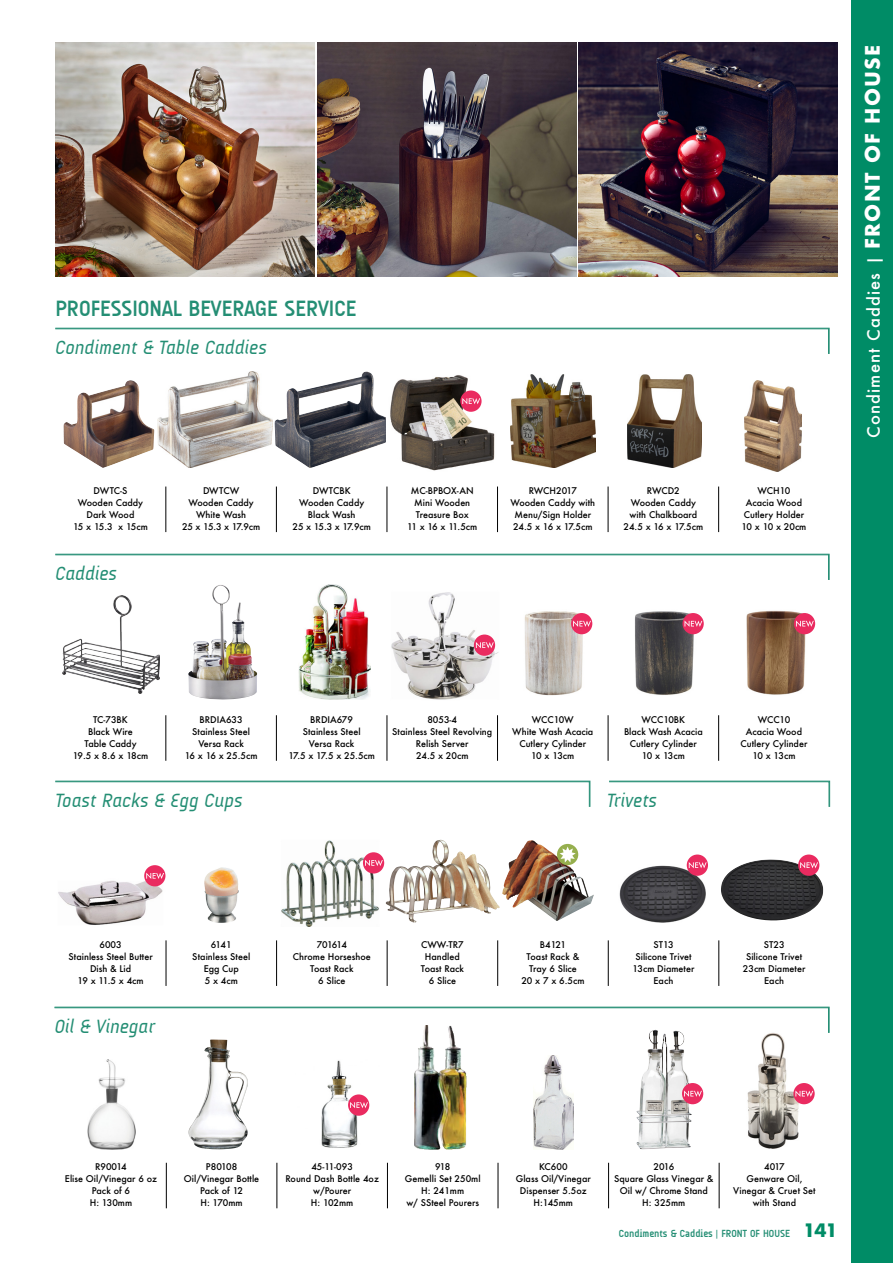
<style>
.page{position:relative;width:893px;height:1263px;background:#fff}
.page>*{position:absolute;margin:0;border:0;box-sizing:border-box;transform-origin:0 0}
.t1{font:700 22.5px "A Udimat";color:#248e74}
.t2{font:italic 19.5px "A Udimat";color:#248e74}
.t3{font:700 18px "Futura";color:#008c66}
.t4{font:500 16.5px "Futura";letter-spacing:.07em;color:#fff}
.t5{font:700 10.5px "A Udimat";color:#248e74}
.t6{font:500 9px/12px "Futura";color:#000;text-align:center}
.s1{font-weight:700;font-size:19.5px}
</style>
<div class="page">
<div style="left:851px;top:0;width:42px;height:1263px;background:#008c66"></div>
<img style="left:157px;top:372px;width:115px;height:96px">
<img style="left:275px;top:372px;width:91px;height:60px">
<img style="left:64px;top:380px;width:66px;height:57px">
<img style="left:511px;top:375px;width:84px;height:93px">
<img style="left:628px;top:375px;width:74px;height:93px">
<img style="left:745px;top:381px;width:57px;height:90px">
<svg style="left:275px;top:486px;width:333px;height:46px"></svg>
<hr style="left:166px;top:486px;width:1px;height:46px;background:#000">
<hr style="left:276px;top:486px;width:1px;height:46px;background:#000">
<hr style="left:387px;top:486px;width:1px;height:46px;background:#000">
<hr style="left:497px;top:486px;width:1px;height:46px;background:#000">
<hr style="left:608px;top:486px;width:1px;height:46px;background:#000">
<hr style="left:718px;top:486px;width:1px;height:46px;background:#000">
<svg style="left:55px;top:328px;width:774px;height:26px"></svg>
<img style="left:63px;top:596px;width:97px;height:97px">
<img style="left:188px;top:585px;width:69px;height:114px">
<img style="left:299px;top:584px;width:71px;height:115px">
<svg style="left:55px;top:554px;width:774px;height:26px"></svg>
<svg style="left:275px;top:715px;width:333px;height:46px"></svg>
<hr style="left:166px;top:715px;width:1px;height:46px;background:#000">
<hr style="left:276px;top:715px;width:1px;height:46px;background:#000">
<hr style="left:387px;top:715px;width:1px;height:46px;background:#000">
<hr style="left:497px;top:715px;width:1px;height:46px;background:#000">
<hr style="left:608px;top:715px;width:1px;height:46px;background:#000">
<hr style="left:718px;top:715px;width:1px;height:46px;background:#000">
<svg style="left:55px;top:781px;width:535px;height:26px"></svg>
<img style="left:386px;top:840px;width:114px;height:82px">
<img style="left:502px;top:840px;width:92px;height:81px">
<img style="left:204px;top:867px;width:34px;height:55px">
<svg style="left:54px;top:1007px;width:775px;height:26px"></svg>
<div style="left:557px;top:844px;width:21px;height:21px;background:#96af4e;border-radius:50%"></div>
<svg style="left:560px;top:846px;width:16px;height:16px"></svg>
<img style="left:88px;top:1059px;width:48px;height:90px">
<img style="left:188px;top:1039px;width:60px;height:110px">
<img style="left:415px;top:1025px;width:52px;height:124px">
<svg style="left:277px;top:940px;width:442px;height:46px"></svg>
<hr style="left:166px;top:940px;width:1px;height:46px;background:#000">
<hr style="left:276px;top:940px;width:1px;height:46px;background:#000">
<hr style="left:387px;top:940px;width:1px;height:46px;background:#000">
<hr style="left:497px;top:940px;width:1px;height:46px;background:#000">
<hr style="left:608px;top:940px;width:1px;height:46px;background:#000">
<hr style="left:719px;top:940px;width:1px;height:46px;background:#000">
<svg style="left:276px;top:1163px;width:443px;height:45px"></svg>
<hr style="left:166px;top:1163px;width:1px;height:45px;background:#000">
<hr style="left:277px;top:1163px;width:1px;height:45px;background:#000">
<hr style="left:387px;top:1163px;width:1px;height:45px;background:#000">
<hr style="left:498px;top:1163px;width:1px;height:45px;background:#000">
<hr style="left:608px;top:1163px;width:1px;height:45px;background:#000">
<hr style="left:719px;top:1163px;width:1px;height:45px;background:#000">
<svg style="left:609px;top:781px;width:221px;height:26px"></svg>
<img style="left:619px;top:856px;width:87px;height:67px">
<img style="left:721px;top:859px;width:102px;height:61px">
<img style="left:524px;top:611px;width:69px;height:85px">
<img style="left:635px;top:611px;width:69px;height:84px">
<img style="left:746px;top:610px;width:70px;height:85px">
<div style="left:571px;top:613px;width:21px;height:21px;background:#ea2b60;border-radius:50%"></div>
<svg style="left:573px;top:620px;width:18px;height:7px"></svg>
<div style="left:682px;top:613px;width:22px;height:21px;background:#ea2b60;border-radius:50%"></div>
<svg style="left:684px;top:620px;width:18px;height:7px"></svg>
<div style="left:794px;top:613px;width:21px;height:21px;background:#ea2b60;border-radius:50%"></div>
<svg style="left:796px;top:620px;width:18px;height:7px"></svg>
<div style="left:687px;top:854px;width:21px;height:22px;background:#ea2b60;border-radius:50%"></div>
<svg style="left:689px;top:862px;width:18px;height:6px"></svg>
<div style="left:798px;top:854px;width:21px;height:22px;background:#ea2b60;border-radius:50%"></div>
<svg style="left:800px;top:862px;width:18px;height:6px"></svg>
<img style="left:391px;top:592px;width:108px;height:108px">
<img style="left:58px;top:865px;width:108px;height:60px">
<img style="left:579px;top:43px;width:259px;height:234px">
<img style="left:55px;top:43px;width:259px;height:234px">
<img style="left:317px;top:43px;width:259px;height:234px">
<img style="left:390px;top:375px;width:105px;height:96px">
<div style="left:460px;top:390px;width:22px;height:22px;background:#ea2b60;border-radius:50%"></div>
<svg style="left:462px;top:398px;width:18px;height:6px"></svg>
<div style="left:474px;top:634px;width:21px;height:22px;background:#ea2b60;border-radius:50%"></div>
<svg style="left:476px;top:642px;width:18px;height:6px"></svg>
<div style="left:144px;top:865px;width:21px;height:21px;background:#ea2b60;border-radius:50%"></div>
<svg style="left:146px;top:872px;width:18px;height:7px"></svg>
<img style="left:734px;top:1029px;width:81px;height:120px">
<img style="left:636px;top:1029px;width:56px;height:120px">
<img style="left:534px;top:1055px;width:39px;height:94px">
<img style="left:281px;top:840px;width:103px;height:87px">
<div style="left:793px;top:1083px;width:22px;height:21px;background:#ea2b60;border-radius:50%"></div>
<svg style="left:795px;top:1090px;width:18px;height:7px"></svg>
<div style="left:682px;top:1083px;width:21px;height:21px;background:#ea2b60;border-radius:50%"></div>
<svg style="left:684px;top:1090px;width:18px;height:7px"></svg>
<div style="left:363px;top:852px;width:21px;height:21px;background:#ea2b60;border-radius:50%"></div>
<svg style="left:365px;top:860px;width:18px;height:6px"></svg>
<img style="left:321px;top:1060px;width:49px;height:88px">
<div style="left:348px;top:1094px;width:21px;height:22px;background:#ea2b60;border-radius:50%"></div>
<svg style="left:350px;top:1102px;width:18px;height:6px"></svg>
<h1 class="t1" style="left:55px;top:295px;width:303px">PROFESSIONAL BEVERAGE SERVICE</h1>
<h2 class="t2" style="left:55px;top:336px;width:213px">Condiment &amp; Table Caddies</h2>
<p class="t6" style="left:73px;top:484px;width:76px">DWTC-S<br>Wooden Caddy<br>Dark Wood<br>15 x 15.3 x 15cm</p>
<p class="t6" style="left:182px;top:484px;width:80px">DWTCW<br>Wooden Caddy<br>White Wash<br>25 x 15.3 x 17.9cm</p>
<p class="t6" style="left:293px;top:484px;width:80px">DWTCBK<br>Wooden Caddy<br>Black Wash<br>25 x 15.3 x 17.9cm</p>
<p class="t6" style="left:407px;top:484px;width:72px">MC-BPBOX-AN<br>Mini Wooden<br>Treasure Box<br>11 x 16 x 11.5cm</p>
<p class="t6" style="left:510px;top:484px;width:86px">RWCH2017<br>Wooden Caddy with<br>Menu/Sign Holder<br>24.5 x 16 x 17.5cm</p>
<p class="t6" style="left:624px;top:484px;width:81px">RWCD2<br>Wooden Caddy with Chalkboard<br>24.5 x 16 x 17.5cm</p>
<p class="t6" style="left:742px;top:484px;width:66px">WCH10<br>Acacia Wood<br>Cutlery Holder<br>10 x 10 x 20cm</p>
<h2 class="t2" style="left:55px;top:562px;width:63px">Caddies</h2>
<h3 class="t4" style="left:862px;top:438px;width:395px;rotate:-90deg">Condiment Caddies | <span class="s1">FRONT OF HOUSE</span></h3>
<p class="t6" style="left:73px;top:713px;width:77px">TC-73BK<br>Black Wire<br>Table Caddy<br>19.5 x 8.6 x 18cm</p>
<p class="t6" style="left:185px;top:713px;width:74px">BRDIA633<br>Stainless Steel<br>Versa Rack<br>16 x 16 x 25.5cm</p>
<p class="t6" style="left:288px;top:713px;width:88px">BRDIA679<br>Stainless Steel<br>Versa Rack<br>17.5 x 17.5 x 25.5cm</p>
<p class="t6" style="left:392px;top:713px;width:101px">8053-4<br>Stainless Steel Revolving<br>Relish Server<br>24.5 x 20cm</p>
<p class="t6" style="left:512px;top:713px;width:83px">WCC10W<br>White Wash Acacia<br>Cutlery Cylinder<br>10 x 13cm</p>
<p class="t6" style="left:624px;top:713px;width:80px">WCC10BK<br>Black Wash Acacia<br>Cutlery Cylinder<br>10 x 13cm</p>
<p class="t6" style="left:741px;top:713px;width:68px">WCC10<br>Acacia Wood<br>Cutlery Cylinder<br>10 x 13cm</p>
<h2 class="t2" style="left:55px;top:789px;width:189px">Toast Racks &amp; Egg Cups</h2>
<h2 class="t2" style="left:607px;top:789px;width:52px">Trivets</h2>
<p class="t6" style="left:69px;top:938px;width:86px">6003<br>Stainless Steel Butter<br>Dish &amp; Lid<br>19 x 11.5 x 4cm</p>
<p class="t6" style="left:192px;top:938px;width:59px">6141<br>Stainless Steel<br>Egg Cup<br>5 x 4cm</p>
<p class="t6" style="left:293px;top:938px;width:79px">701614<br>Chrome Horseshoe<br>Toast Rack<br>6 Slice</p>
<p class="t6" style="left:421px;top:938px;width:45px">CWW-TR7<br>Handled<br>Toast Rack<br>6 Slice</p>
<p class="t6" style="left:521px;top:938px;width:65px">B4121<br>Toast Rack &amp;<br>Tray 6 Slice<br>20 x 7 x 6.5cm</p>
<p class="t6" style="left:633px;top:938px;width:63px">ST13<br>Silicone Trivet<br>13cm Diameter<br>Each</p>
<p class="t6" style="left:743px;top:938px;width:64px">ST23<br>Silicone Trivet<br>23cm Diameter<br>Each</p>
<h2 class="t2" style="left:55px;top:1015px;width:102px">Oil &amp; Vinegar</h2>
<p class="t6" style="left:65px;top:1161px;width:94px">R90014<br>Elise Oil/Vinegar 6 oz<br>Pack of 6<br>H: 130mm</p>
<p class="t6" style="left:184px;top:1161px;width:77px">P80108<br>Oil/Vinegar Bottle<br>Pack of 12<br>H: 170mm</p>
<p class="t6" style="left:285px;top:1161px;width:95px">45-11-093<br>Round Dash Bottle 4oz w/Pourer<br>H: 102mm</p>
<p class="t6" style="left:405px;top:1161px;width:77px">918<br>Gemelli Set 250ml<br>H: 241mm<br>w/ SSteel Pourers</p>
<p class="t6" style="left:516px;top:1161px;width:76px">KC600<br>Glass Oil/Vinegar<br>Dispenser 5.5oz<br>H:145mm</p>
<p class="t6" style="left:614px;top:1161px;width:101px">2016<br>Square Glass Vinegar &amp;<br>Oil w/ Chrome Stand<br>H: 325mm</p>
<p class="t6" style="left:733px;top:1161px;width:84px">4017<br>Genware Oil,<br>Vinegar &amp; Cruet Set with Stand</p>
<p class="t5" style="left:619px;top:1227px;width:173px">Condiments &amp; Caddies | FRONT OF HOUSE</p>
<h3 class="t3" style="left:803px;top:1217px;width:36px">141</h3>
</div>
